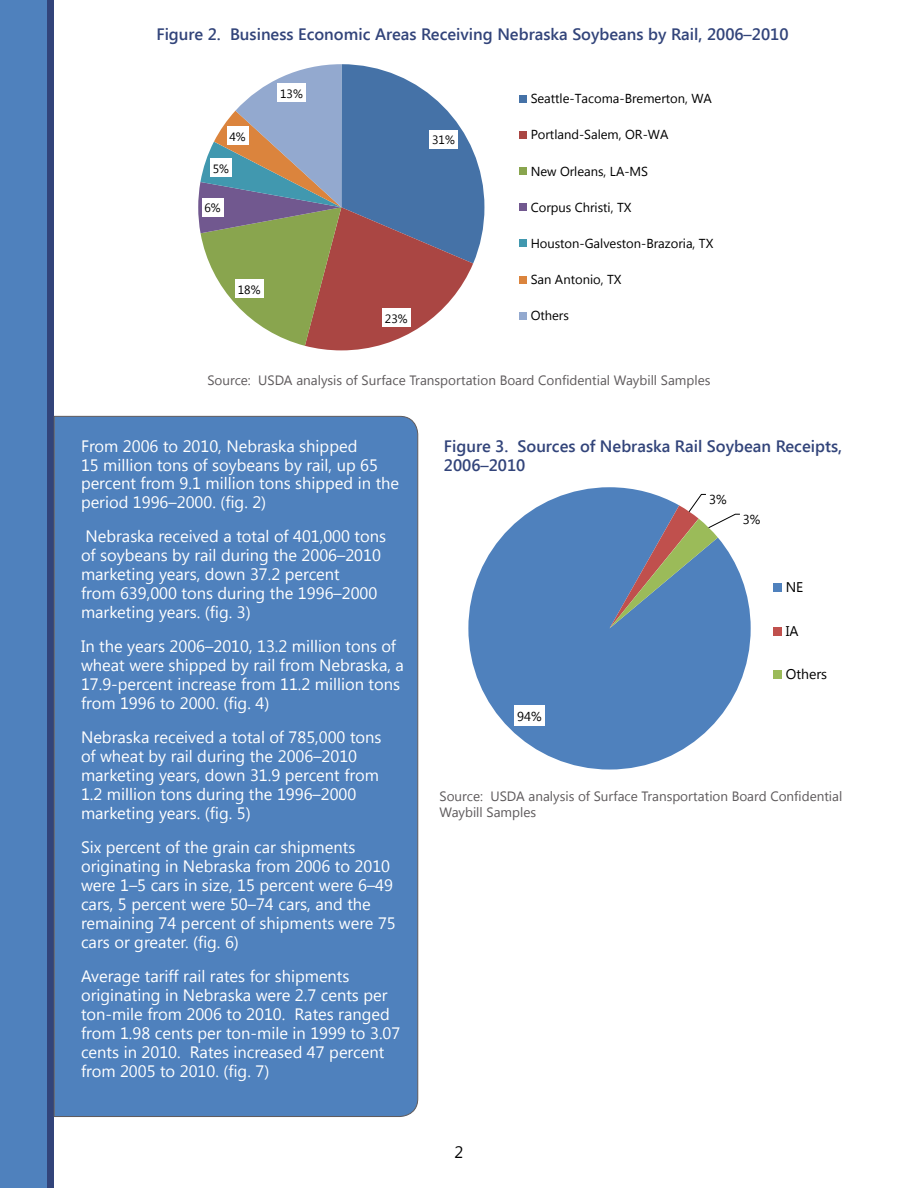
<style>
.page{position:relative;width:918px;height:1188px;background:#fff}
.page>*{position:absolute;margin:0;border:0;box-sizing:border-box;transform-origin:0 0}
.Content{font:16.5px/18.9px "Segoe UI";color:#fff}
.Figure_titles{font:600 16.5px/19px "Segoe UI";color:#32447a}
.Content-2{font:16.5px "Segoe UI";color:#000}
.t1{font:14.1px "Segoe UI";color:#000}
.Source{font:13.5px/15.5px "Segoe UI";color:#5e5a5c}
.t2{font:13.05px "Segoe UI";color:#000}
.t3{font:12.9px "Segoe UI";color:#000}
.t4{font:12px "Segoe UI";color:#000}
</style>
<div class="page">
<div style="left:0;top:0;width:54px;height:1188px;background:#4f81bd"></div>
<div style="left:47px;top:0;width:7px;height:1188px;background:#32447a"></div>
<div style="left:54px;top:416px;width:364px;height:701px;background:#4f81bd"></div>
<svg style="left:198px;top:64px;width:286px;height:286px"></svg>
<div style="left:429px;top:130px;width:29px;height:19px;background:#fff"></div>
<div style="left:382px;top:308px;width:29px;height:19px;background:#fff"></div>
<div style="left:235px;top:279px;width:28px;height:19px;background:#fff"></div>
<div style="left:202px;top:198px;width:22px;height:19px;background:#fff"></div>
<div style="left:210px;top:158px;width:22px;height:19px;background:#fff"></div>
<div style="left:227px;top:126px;width:22px;height:19px;background:#fff"></div>
<div style="left:277px;top:83px;width:29px;height:19px;background:#fff"></div>
<div style="left:519px;top:95px;width:8px;height:8px;background:#4572a7"></div>
<div style="left:519px;top:131px;width:8px;height:8px;background:#aa4643"></div>
<div style="left:519px;top:167px;width:8px;height:8px;background:#89a54e"></div>
<div style="left:519px;top:203px;width:8px;height:8px;background:#71588f"></div>
<div style="left:519px;top:240px;width:8px;height:7px;background:#4198af"></div>
<div style="left:519px;top:276px;width:8px;height:8px;background:#db843d"></div>
<div style="left:519px;top:312px;width:8px;height:8px;background:#93a9cf"></div>
<svg style="left:468px;top:487px;width:283px;height:283px;fill:#4f81bd"></svg>
<svg style="left:610px;top:494px;width:131px;height:134px;background:#7892af"></svg>
<div style="left:514px;top:706px;width:31px;height:20px;background:#fff"></div>
<div style="left:706px;top:489px;width:24px;height:20px;background:#fff"></div>
<div style="left:740px;top:508px;width:24px;height:21px;background:#fff"></div>
<div style="left:774px;top:584px;width:8px;height:8px;background:#4f81bd"></div>
<div style="left:774px;top:627px;width:8px;height:9px;background:#c0504d"></div>
<div style="left:774px;top:671px;width:8px;height:8px;background:#9bbb59"></div>
<p class="Figure_titles" style="left:156px;top:24px;width:634px">Figure 2. Business Economic Areas Receiving Nebraska Soybeans by Rail, 2006–2010</p>
<p class="t4" style="left:230px;top:128px;width:18px">4%</p>
<p class="t4" style="left:213px;top:160px;width:18px">5%</p>
<p class="t4" style="left:205px;top:200px;width:18px">6%</p>
<p class="t4" style="left:238px;top:281px;width:24px">18%</p>
<p class="t4" style="left:280px;top:85px;width:24px">13%</p>
<p class="t2" style="left:531px;top:89px;width:183px">Seattle-Tacoma-Bremerton, WA</p>
<p class="t2" style="left:531px;top:126px;width:139px">Portland-Salem, OR-WA</p>
<p class="t2" style="left:531px;top:162px;width:119px">New Orleans, LA-MS</p>
<p class="t2" style="left:531px;top:198px;width:102px">Corpus Christi, TX</p>
<p class="t2" style="left:531px;top:234px;width:184px">Houston-Galveston-Brazoria, TX</p>
<p class="t2" style="left:531px;top:270px;width:92px">San Antonio, TX</p>
<p class="t2" style="left:531px;top:306px;width:40px">Others</p>
<p class="t4" style="left:432px;top:132px;width:24px">31%</p>
<p class="t4" style="left:385px;top:310px;width:24px">23%</p>
<p class="Source" style="left:207px;top:372px;width:505px">Source: USDA analysis of Surface Transportation Board Confidential Waybill Samples</p>
<p class="Content" style="left:81px;top:435px;width:320px">From 2006 to 2010, Nebraska shipped<br>15 million tons of soybeans by rail, up 65 percent from 9.1 million tons shipped in the period 1996–2000. (fig. 2)</p>
<p class="Content" style="left:81px;top:526px;width:307px">Nebraska received a total of 401,000 tons of soybeans by rail during the 2006–2010 marketing years, down 37.2 percent<br>from 639,000 tons during the 1996–2000 marketing years. (fig. 3)</p>
<p class="Content" style="left:81px;top:636px;width:324px">In the years 2006–2010, 13.2 million tons of wheat were shipped by rail from Nebraska, a 17.9-percent increase from 11.2 million tons from 1996 to 2000. (fig. 4)</p>
<p class="Content" style="left:81px;top:727px;width:302px">Nebraska received a total of 785,000 tons of wheat by rail during the 2006–2010 marketing years, down 31.9 percent from 1.2 million tons during the 1996–2000 marketing years. (fig. 5)</p>
<p class="Content" style="left:81px;top:837px;width:316px">Six percent of the grain car shipments originating in Nebraska from 2006 to 2010 were 1–5 cars in size, 15 percent were 6–49 cars, 5 percent were 50–74 cars, and the remaining 74 percent of shipments were 75 cars or greater. (fig. 6)</p>
<p class="Content" style="left:81px;top:966px;width:321px">Average tariff rail rates for shipments originating in Nebraska were 2.7 cents per ton-mile from 2006 to 2010. Rates ranged from 1.98 cents per ton-mile in 1999 to 3.07 cents in 2010. Rates increased 47 percent from 2005 to 2010. (fig. 7)</p>
<p class="Figure_titles" style="left:444px;top:435px;width:400px">Figure 3. Sources of Nebraska Rail Soybean Receipts,<br>2006–2010</p>
<p class="t3" style="left:517px;top:708px;width:26px">94%</p>
<p class="t3" style="left:709px;top:491px;width:19px">3%</p>
<p class="t3" style="left:743px;top:510px;width:19px">3%</p>
<p class="t1" style="left:786px;top:578px;width:19px">NE</p>
<p class="t1" style="left:786px;top:621px;width:14px">IA</p>
<p class="t1" style="left:786px;top:665px;width:43px">Others</p>
<p class="Source" style="left:440px;top:788px;width:404px">Source: USDA analysis of Surface Transportation Board Confidential<br>Waybill Samples</p>
<p class="Content-2" style="left:455px;top:1141px;width:10px">2</p>
</div>
